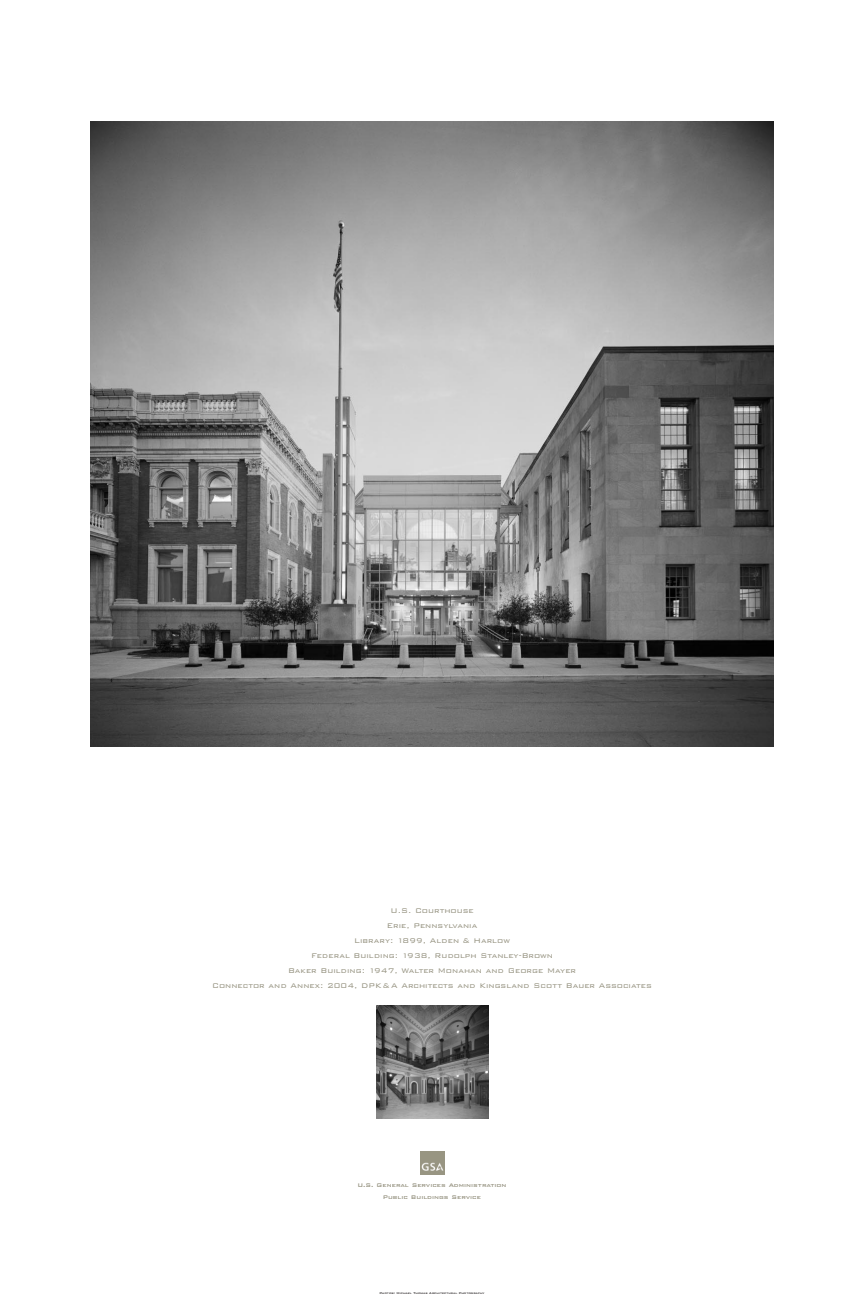
<style>
.page{position:relative;width:864px;height:1296px;background:#fff}
.page>*{position:absolute;margin:0;border:0;box-sizing:border-box;transform-origin:0 0}
.t1{font:300 9px/15px "Bank Gothic BT";color:#979482;text-align:center}
.t2{font:500 7px/11.5px "Bank Gothic BT";color:#979482;text-align:center}
.t3{font:500 3.5px "Bank Gothic BT";color:#231f20}
</style>
<div class="page">
<img style="left:421px;top:1152px;width:23px;height:23px">
<img style="left:90px;top:122px;width:684px;height:625px">
<img style="left:376px;top:1006px;width:113px;height:112px">
<p class="t1" style="left:212px;top:903px;width:441px">U.S. Courthouse<br>Erie, Pennsylvania<br>Library: 1899, Alden &amp; Harlow<br>Federal Building: 1938, Rudolph Stanley-Brown<br>Baker Building: 1947, Walter Monahan and George Mayer<br>Connector and Annex: 2004, DPK&amp;A Architects and Kingsland Scott Bauer Associates</p>
<p class="t2" style="left:357px;top:1179px;width:151px">U.S. General Services Administration<br>Public Buildings Service</p>
<p class="t3" style="left:379px;top:1290px;width:107px">Photos: Michael Thomas Architectural Photography</p>
</div>
